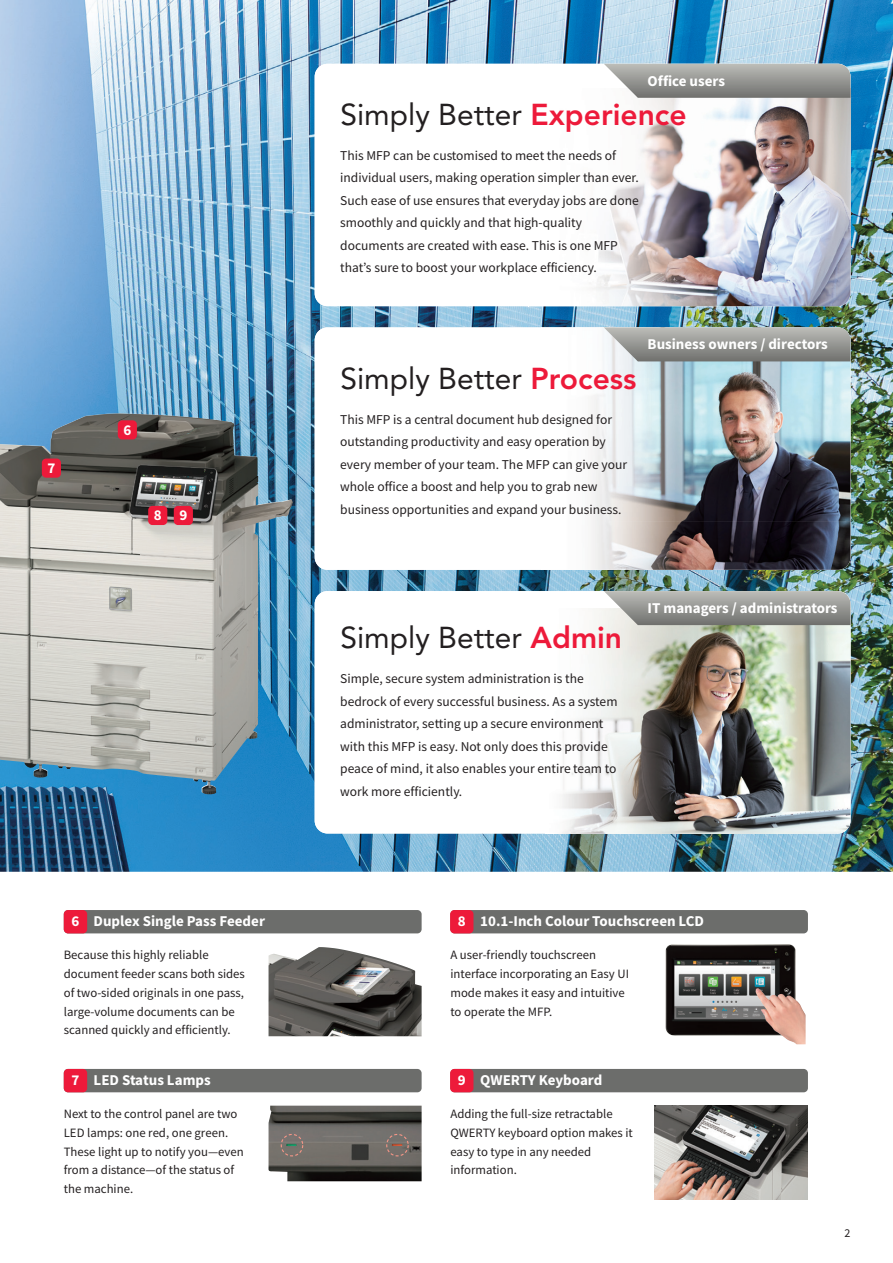
<style>
.page{position:relative;width:893px;height:1263px;background:#fff}
.page>*{position:absolute;margin:0;border:0;box-sizing:border-box;transform-origin:0 0}
.t1{font:30px "Avenir LT Std";color:#231f20}
.t2{font:700 15px "Source Sans Pro";color:#fff}
.t3{font:13.5px/22.5px "Source Sans Pro";color:#231f20}
.t4{font:12.75px/18.8px "Source Sans Pro";color:#231f20}
.t5{font:12px "Source Sans Pro";color:#231f20}
.s1{font-weight:800;color:#ed1a3a}
</style>
<div class="page">
<img style="left:0;top:0;width:893px;height:872px">
<img style="left:269px;top:947px;width:153px;height:89px">
<img style="left:655px;top:1106px;width:153px;height:93px">
<img style="left:269px;top:1106px;width:153px;height:75px">
<svg style="left:281px;top:1134px;width:22px;height:22px"></svg>
<svg style="left:386px;top:1134px;width:23px;height:22px"></svg>
<img style="left:0;top:413px;width:248px;height:381px">
<div style="left:315px;top:64px;width:535px;height:242px;background:#fff;border-radius:13px"></div>
<img style="left:592px;top:98px;width:258px;height:208px">
<svg style="left:604px;top:64px;width:246px;height:34px;background:#9d9e9b"></svg>
<div style="left:315px;top:591px;width:535px;height:242px;background:#fff;border-radius:13px"></div>
<img style="left:546px;top:833px;width:292px;height:1px">
<img style="left:562px;top:608px;width:288px;height:225px">
<svg style="left:604px;top:591px;width:246px;height:34px;background:#9d9e9a"></svg>
<div style="left:315px;top:327px;width:535px;height:243px;background:#fff;border-radius:13px"></div>
<img style="left:542px;top:327px;width:308px;height:243px">
<svg style="left:604px;top:327px;width:246px;height:34px;background:#9d9e9b"></svg>
<img style="left:665px;top:944px;width:131px;height:92px">
<img style="left:755px;top:988px;width:51px;height:56px">
<div style="left:64px;top:910px;width:358px;height:23px;background:#6c6d6b;border-radius:4px"></div>
<div style="left:64px;top:910px;width:23px;height:23px;background:#ed1a3a;border-radius:4px"></div>
<div style="left:64px;top:1069px;width:358px;height:23px;background:#6c6d6b;border-radius:4px"></div>
<div style="left:64px;top:1069px;width:23px;height:23px;background:#ed1a3a;border-radius:4px"></div>
<div style="left:450px;top:910px;width:358px;height:23px;background:#6c6d6b;border-radius:4px"></div>
<div style="left:450px;top:910px;width:23px;height:23px;background:#ed1a3a;border-radius:4px"></div>
<div style="left:450px;top:1069px;width:358px;height:23px;background:#6c6d6b;border-radius:4px"></div>
<div style="left:450px;top:1069px;width:23px;height:23px;background:#ed1a3a;border-radius:4px"></div>
<div style="left:118px;top:420px;width:19px;height:19px;background:#ed1a3a;border-radius:4px"></div>
<div style="left:42px;top:458px;width:19px;height:20px;background:#ed1a3a;border-radius:4px"></div>
<div style="left:148px;top:506px;width:19px;height:19px;background:#ed1a3a;border-radius:4px"></div>
<div style="left:174px;top:506px;width:19px;height:19px;background:#ed1a3a;border-radius:4px"></div>
<p class="t2" style="left:47px;top:462px;width:9px">7</p>
<p class="t2" style="left:123px;top:423px;width:9px">6</p>
<p class="t2" style="left:154px;top:509px;width:35px">8 9</p>
<p class="t2" style="left:94px;top:915px;width:173px">Duplex Single Pass Feeder</p>
<p class="t4" style="left:64px;top:946px;width:183px">Because this highly reliable document feeder scans both sides of two-sided originals in one pass, large-volume documents can be scanned quickly and efficiently.</p>
<p class="t2" style="left:72px;top:915px;width:9px">6</p>
<p class="t2" style="left:94px;top:1074px;width:119px">LED Status Lamps</p>
<p class="t4" style="left:64px;top:1105px;width:181px">Next to the control panel are two<br>LED lamps: one red, one green.<br>These light up to notify you—even from a distance—of the status of the machine.</p>
<p class="t2" style="left:72px;top:1074px;width:9px">7</p>
<p class="t2" style="left:648px;top:75px;width:79px">Office users</p>
<h1 class="t1" style="left:340px;top:97px;width:348px">Simply Better <span class="s1">Experience</span></h1>
<p class="t3" style="left:340px;top:145px;width:300px">This MFP can be customised to meet the needs of individual users, making operation simpler than ever.<br>Such ease of use ensures that everyday jobs are done smoothly and quickly and that high-quality documents are created with ease. This is one MFP that’s sure to boost your workplace efficiency.</p>
<h1 class="t1" style="left:340px;top:361px;width:298px">Simply Better <span class="s1">Process</span></h1>
<p class="t3" style="left:340px;top:409px;width:288px">This MFP is a central document hub designed for outstanding productivity and easy operation by every member of your team. The MFP can give your whole office a boost and help you to grab new business opportunities and expand your business.</p>
<p class="t2" style="left:648px;top:338px;width:182px">Business owners / directors</p>
<h1 class="t1" style="left:340px;top:620px;width:283px">Simply Better <span class="s1">Admin</span></h1>
<p class="t3" style="left:340px;top:668px;width:279px">Simple, secure system administration is the bedrock of every successful business. As a system administrator, setting up a secure environment with this MFP is easy. Not only does this provide peace of mind, it also enables your entire team to work more efficiently.</p>
<p class="t2" style="left:648px;top:602px;width:191px">IT managers / administrators</p>
<p class="t2" style="left:480px;top:915px;width:225px">10.1-Inch Colour Touchscreen LCD</p>
<p class="t4" style="left:450px;top:946px;width:180px">A user-friendly touchscreen interface incorporating an Easy UI mode makes it easy and intuitive to operate the MFP.</p>
<p class="t2" style="left:458px;top:915px;width:9px">8</p>
<p class="t2" style="left:480px;top:1074px;width:124px">QWERTY Keyboard</p>
<p class="t4" style="left:450px;top:1105px;width:184px">Adding the full-size retractable<br>QWERTY keyboard option makes it easy to type in any needed information.</p>
<p class="t2" style="left:458px;top:1074px;width:9px">9</p>
<p class="t5" style="left:844px;top:1229px;width:7px">2</p>
</div>
